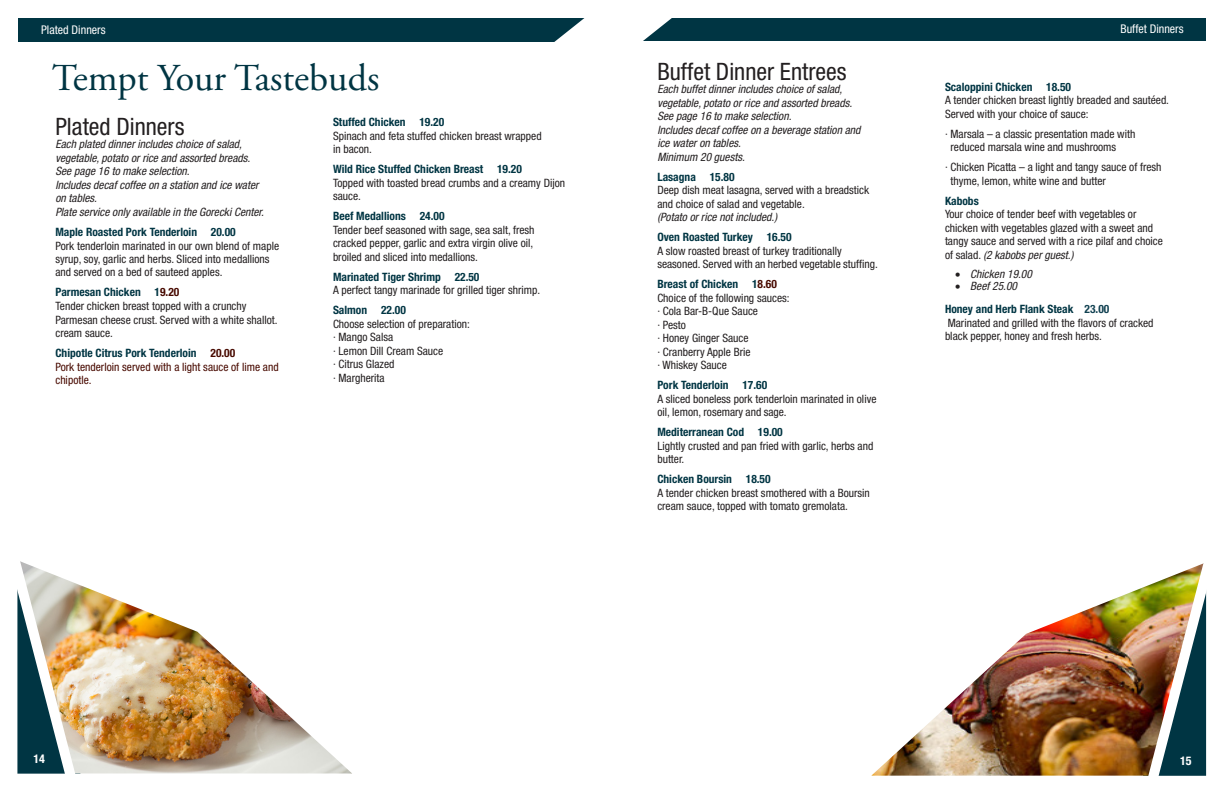
<style>
.page{position:relative;width:1224px;height:792px;background:#fff}
.page>*{position:absolute;margin:0;border:0;box-sizing:border-box;transform-origin:0 0}
.t1{font:38px "Adobe Garamond Pro";color:#003543}
.t2{font:condensed 24px "Helvetica Neue LT Pro";color:#231f20}
.t3{font:condensed 12px "Helvetica Neue LT Pro";color:#fff}
.t4{font:700 condensed 12px "Helvetica Neue LT Pro";color:#fff}
.t5{font:condensed 11.5px/13.5px "Helvetica Neue LT Pro";color:#231f20}
.t6{font:italic condensed 11.5px/13.5px "Helvetica Neue LT Pro";color:#231f20}
.t7{font:condensed 11.5px/13.5px "Helvetica Neue LT Pro";color:#480a00}
.t8{font:700 condensed 11.5px/23.7px "Helvetica Neue LT Pro";color:#003543}
.t9{font:italic condensed 11.5px "Helvetica Neue LT Std";color:#231f20}
.s1{font-weight:700;color:#003543}
.s2{font-family:"Helvetica Neue LT Std";font-weight:700;color:#003543}
.s3{font-family:"Helvetica Neue LT Std";font-weight:700;color:#480a00}
.s4{font-family:"Helvetica Neue LT Std";font-weight:700}
.s5{font-style:italic}
.s6{color:#231f20}
.s7{font-family:"Helvetica Neue LT Std";font-weight:400;font-style:italic;color:#231f20}
.s8{font-family:"Helvetica Neue LT Std";color:#114151}
</style>
<div class="page">
<div style="left:18px;top:18px;width:576px;height:24px;background:#003543"></div>
<div style="left:630px;top:18px;width:576px;height:22px;background:#003543"></div>
<img style="left:87px;top:588px;width:265px;height:186px">
<img style="left:17px;top:561px;width:70px;height:213px">
<img style="left:871px;top:590px;width:266px;height:186px">
<img style="left:1137px;top:563px;width:70px;height:213px">
<svg style="left:630px;top:18px;width:55px;height:23px"></svg>
<svg style="left:554px;top:18px;width:40px;height:24px"></svg>
<p class="t3" style="left:41px;top:23px;width:66px">Plated Dinners</p>
<p class="t1" style="left:52px;top:55px;width:329px">Tempt Your Tastebuds</p>
<p class="t2" style="left:55px;top:113px;width:131px">Plated Dinners</p>
<p class="t6" style="left:55px;top:138px;width:210px">Each plated dinner includes choice of salad, vegetable, potato or rice and assorted breads.<br>See page 16 to make selection.<br>Includes decaf coffee on a station and ice water on tables.<br>Plate service only available in the Gorecki Center.</p>
<p class="t5" style="left:55px;top:225px;width:225px"><span class="s1">Maple Roasted Pork Tenderloin</span> <span class="s2">20.00<br></span>Pork tenderloin marinated in our own blend of maple syrup, soy, garlic and herbs. Sliced into medallions and served on a bed of sauteed apples.</p>
<p class="t5" style="left:55px;top:286px;width:224px"><span class="s1">Parmesan Chicken 1</span><span class="s3">9.20<br></span>Tender chicken breast topped with a crunchy Parmesan cheese crust. Served with a white shallot. cream sauce.</p>
<p class="t7" style="left:55px;top:346px;width:225px"><span class="s1">Chipotle Citrus Pork Tenderloin</span> <span class="s4">20.00<br></span>Pork tenderloin served with a light sauce of lime and chipotle.</p>
<p class="t5" style="left:333px;top:115px;width:210px"><span class="s1">Stuffed Chicken 1</span><span class="s2">9.20<br></span>Spinach and feta stuffed chicken breast wrapped in bacon.</p>
<p class="t5" style="left:333px;top:162px;width:234px"><span class="s1">Wild Rice Stuffed Chicken Breast 1</span><span class="s2">9.20<br></span>Topped with toasted bread crumbs and a creamy Dijon sauce.</p>
<p class="t5" style="left:333px;top:209px;width:203px"><span class="s1">Beef Medallions</span> <span class="s2">24.00<br></span>Tender beef seasoned with sage, sea salt, fresh cracked pepper, garlic and extra virgin olive oil, broiled and sliced into medallions.</p>
<p class="t5" style="left:333px;top:270px;width:209px"><span class="s1">Marinated Tiger Shrimp</span> <span class="s2">22.50<br></span>A perfect tangy marinade for grilled tiger shrimp.</p>
<p class="t5" style="left:333px;top:303px;width:138px"><span class="s1">Salmon 2</span><span class="s2">2.00<br></span>Choose selection of preparation:</p>
<p class="t5" style="left:333px;top:330px;width:62px">∙ Mango Salsa</p>
<p class="t5" style="left:333px;top:344px;width:112px">∙ Lemon Dill Cream Sauce</p>
<p class="t5" style="left:333px;top:357px;width:63px">∙ Citrus Glazed</p>
<p class="t5" style="left:333px;top:371px;width:53px">∙ Margherita</p>
<p class="t2" style="left:657px;top:57px;width:191px">Buffet Dinner Entrees</p>
<p class="t6" style="left:657px;top:83px;width:205px">Each buffet dinner includes choice of salad, vegetable, potato or rice and assorted breads.<br>See page 16 to make selection.<br>Includes decaf coffee on a beverage station and ice water on tables.<br>Minimum 20 guests.</p>
<p class="t5" style="left:657px;top:170px;width:213px"><span class="s1">Lasagna 1</span><span class="s2">5.80<br></span>Deep dish meat lasagna, served with a breadstick and choice of salad and vegetable.<br><span class="s5">(Potato or rice not included.)</span></p>
<p class="t5" style="left:657px;top:230px;width:222px"><span class="s1">Oven Roasted Turkey 1</span><span class="s2">6.50<br></span>A slow roasted breast of turkey traditionally seasoned. Served with an herbed vegetable stuffing.</p>
<p class="t5" style="left:657px;top:277px;width:134px"><span class="s1">Breast of Chicken 1</span><span class="s3">8.60<br></span>Choice of the following sauces:</p>
<p class="t5" style="left:657px;top:304px;width:102px">∙ Cola Bar-B-Que Sauce</p>
<p class="t5" style="left:657px;top:318px;width:30px">∙ Pesto</p>
<p class="t5" style="left:657px;top:331px;width:93px">∙ Honey Ginger Sauce</p>
<p class="t5" style="left:657px;top:345px;width:95px">∙ Cranberry Apple Brie</p>
<p class="t5" style="left:657px;top:358px;width:71px">∙ Whiskey Sauce</p>
<p class="t5" style="left:657px;top:378px;width:221px"><span class="s1">Pork Tenderloin 1</span><span class="s2">7.60<br></span>A sliced boneless pork tenderloin marinated in olive oil, lemon, rosemary and sage.</p>
<p class="t5" style="left:657px;top:425px;width:218px"><span class="s1">Mediterranean Cod 1</span><span class="s2">9.00<br></span>Lightly crusted and pan fried with garlic, herbs and butter.</p>
<p class="t5" style="left:657px;top:472px;width:214px"><span class="s1">Chicken Boursin 1</span><span class="s2">8.50<br></span>A tender chicken breast smothered with a Boursin cream sauce, topped with tomato gremolata.</p>
<p class="t3" style="left:1120px;top:22px;width:65px">Buffet Dinners</p>
<p class="t5" style="left:945px;top:80px;width:226px"><span class="s1">Scaloppini Chicken 1</span><span class="s2">8.50<br></span>A tender chicken breast lightly breaded and sautéed.<br>Served with your choice of sauce:</p>
<p class="t5" style="left:945px;top:127px;width:192px">∙ Marsala – a classic presentation made with</p>
<p class="t5" style="left:951px;top:140px;width:167px">reduced marsala wine and mushrooms</p>
<p class="t5" style="left:951px;top:160px;width:213px;text-indent:-6px">∙ Chicken Picatta – a light and tangy sauce of fresh thyme, lemon, white wine and butter</p>
<p class="t5" style="left:945px;top:194px;width:219px"><span class="s1">Kabobs<br></span>Your choice of tender beef with vegetables or chicken with vegetables glazed with a sweet and tangy sauce and served with a rice pilaf and choice of salad. <span class="s5">(2 kabobs per guest.)</span></p>
<p class="t9" style="left:955px;top:267px;width:79px">• Chicken 19.00</p>
<p class="t8" style="left:945px;top:273px;width:166px;text-indent:10px"><span class="s6">•</span> <span class="s7">Beef 25.00<br></span>Honey and Herb Flank Steak <span class="s8">23.00</span></p>
<p class="t5" style="left:945px;top:316px;width:210px">Marinated and grilled with the flavors of cracked black pepper, honey and fresh herbs.</p>
<p class="t4" style="left:33px;top:751px;width:13px">14</p>
<p class="t4" style="left:1180px;top:753px;width:13px">15</p>
</div>
